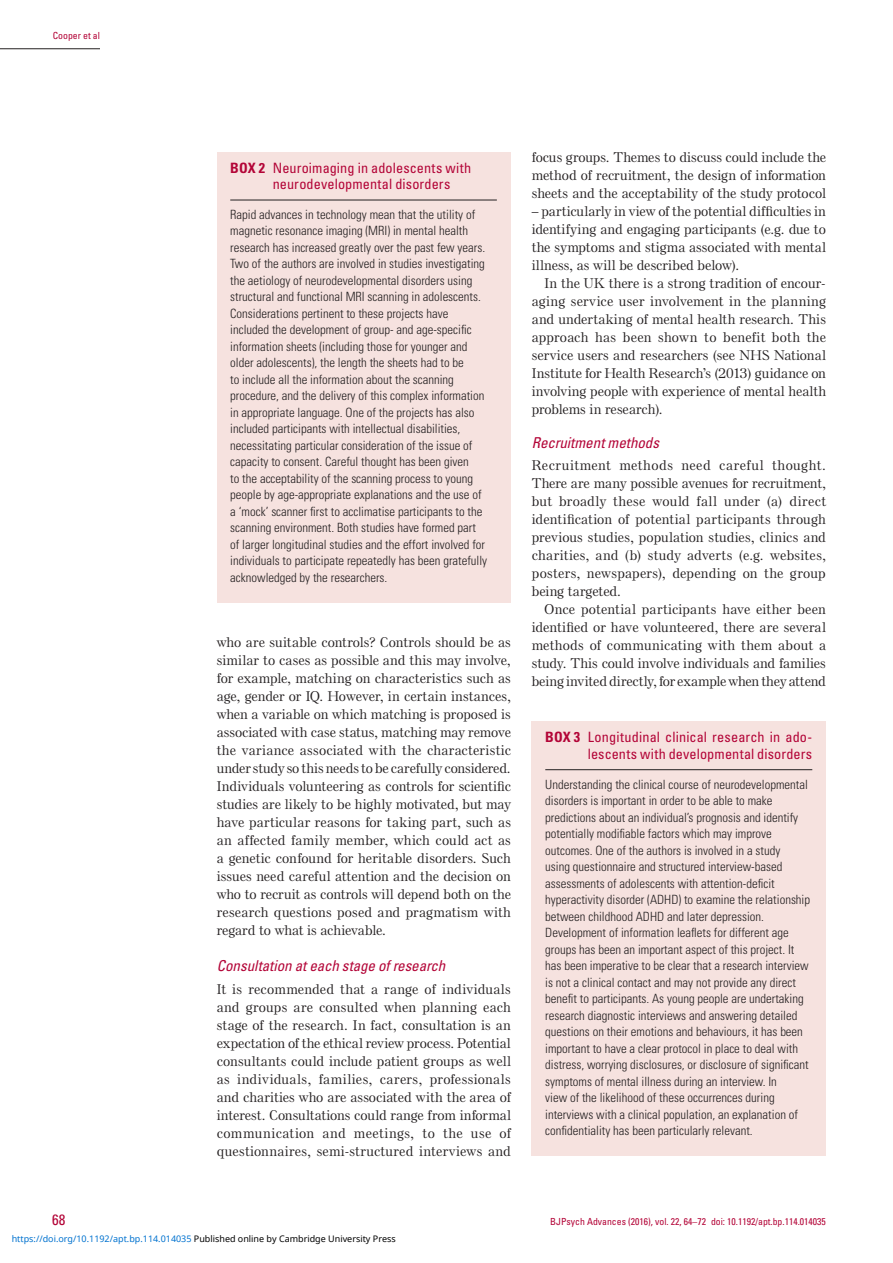
<style>
.page{position:relative;width:893px;height:1263px;background:#fff}
.page>*{position:absolute;margin:0;border:0;box-sizing:border-box;transform-origin:0 0}
.subhead_2{font:italic condensed 15px "Univers LT Std";color:#b30437}
.t1{font:condensed 15px "Univers LT Std";color:#b30437}
.Box_title{font:condensed 14.25px/16.5px "Univers LT Std";letter-spacing:.01em;color:#b30437;text-align:right}
.Body_text{font:500 13.5px/18px "Else NPL Std";letter-spacing:.015em;color:#231f20;text-align:justify}
._1st_para{font:500 13.5px/18px "Else NPL Std";letter-spacing:.025em;color:#231f20;text-align:justify}
.Box_copy{font:300 condensed 12.75px/16.5px "Univers LT Std";color:#231f20}
.t2{font:condensed 9.75px "Univers LT Std";color:#b30437}
.t3{font:9px "Noto Sans";color:#0172cf}
.s1{font-weight:700}
.s2{color:#000}
</style>
<div class="page">
<hr style="left:0;top:49px;width:100px;height:1px;background:#231f20">
<div style="left:532px;top:722px;width:294px;height:434px;background:#f6e2df"></div>
<hr style="left:545px;top:769px;width:267px;height:1px;background:#231f20">
<div style="left:217px;top:152px;width:293px;height:451px;background:#f6e2df"></div>
<hr style="left:230px;top:200px;width:267px;height:1px;background:#231f20">
<p class="t2" style="left:53px;top:30px;width:49px">Cooper et al</p>
<p class="Box_title" style="left:273px;top:159px;width:200px;text-align:left;text-indent:-42px"><span class="s1">BOX 2</span> Neuroimaging in adolescents with neurodevelopmental disorders</p>
<p class="Box_copy" style="left:230px;top:206px;width:258px">Rapid advances in technology mean that the utility of magnetic resonance imaging (MRI) in mental health research has increased greatly over the past few years.<br>Two of the authors are involved in studies investigating the aetiology of neurodevelopmental disorders using structural and functional MRI scanning in adolescents.<br>Considerations pertinent to these projects have included the development of group- and age-specific information sheets (including those for younger and older adolescents), the length the sheets had to be<br>to include all the information about the scanning procedure, and the delivery of this complex information in appropriate language. One of the projects has also included participants with intellectual disabilities, necessitating particular consideration of the issue of capacity to consent. Careful thought has been given<br>to the acceptability of the scanning process to young people by age-appropriate explanations and the use of a ‘mock’ scanner first to acclimatise participants to the scanning environment. Both studies have formed part of larger longitudinal studies and the effort involved for individuals to participate repeatedly has been gratefully acknowledged by the researchers.</p>
<p class="Body_text" style="left:217px;top:634px;width:296px">who are suitable controls? Controls should be as similar to cases as possible and this may involve, for example, matching on characteristics such as age, gender or IQ. However, in certain instances, when a variable on which matching is proposed is associated with case status, matching may remove the variance associated with the characteristic under study so this needs to be carefully considered.<br>Individuals volunteering as controls for scientific studies are likely to be highly motivated, but may have particular reasons for taking part, such as an affected family member, which could act as a genetic confound for heritable disorders. Such issues need careful attention and the decision on who to recruit as controls will depend both on the research questions posed and pragmatism with regard to what is achievable.</p>
<p class="subhead_2" style="left:217px;top:957px;width:230px">Consultation at each stage of research</p>
<p class="_1st_para" style="left:217px;top:980px;width:295px">It is recommended that a range of individuals and groups are consulted when planning each stage of the research. In fact, consultation is an expectation of the ethical review process. Potential consultants could include patient groups as well as individuals, families, carers, professionals and charities who are associated with the area of interest. Consultations could range from informal communication and meetings, to the use of questionnaires, semi-structured interviews and</p>
<p class="_1st_para" style="left:532px;top:148px;width:296px">focus groups. Themes to discuss could include the method of recruitment, the design of information sheets and the acceptability of the study protocol</p>
<p class="_1st_para" style="left:532px;top:202px;width:296px">– particularly in view of the potential difficulties in identifying and engaging participants (e.g. due to the symptoms and stigma associated with mental illness, as will be described below).</p>
<p class="Body_text" style="left:532px;top:274px;width:296px;text-indent:13px">In the UK there is a strong tradition of encour&shy;aging service user involvement in the planning and undertaking of mental health research. This approach has been shown to benefit both the service users and researchers (see NHS National Institute for Health Research’s (2013) guidance on involving people with experience of mental health problems in research).</p>
<p class="subhead_2" style="left:532px;top:433px;width:129px">Recruitment methods</p>
<p class="_1st_para" style="left:532px;top:457px;width:296px">Recruitment methods need careful thought.<br>There are many possible avenues for recruitment, but broadly these would fall under (a) direct identification of potential participants through previous studies, population studies, clinics and charities, and (b) study adverts (e.g. websites, posters, newspapers), depending on the group being targeted.</p>
<p class="Body_text" style="left:532px;top:601px;width:295px;text-indent:13px">Once potential participants have either been identified or have volunteered, there are several methods of communicating with them about a study. This could involve individuals and families being invited directly, for example when they attend</p>
<p class="Box_title" style="left:545px;top:729px;width:268px"><span class="s1">BOX 3</span> Longitudinal clinical research in ado&shy;lescents with developmental disorders</p>
<p class="Box_copy" style="left:545px;top:776px;width:266px">Understanding the clinical course of neurodevelopmental disorders is important in order to be able to make predictions about an individual’s prognosis and identify potentially modifiable factors which may improve outcomes. One of the authors is involved in a study<br>using questionnaire and structured interview-based assessments of adolescents with attention-deficit hyperactivity disorder (ADHD) to examine the relationship between childhood ADHD and later depression.<br>Development of information leaflets for different age groups has been an important aspect of this project. It has been imperative to be clear that a research interview is not a clinical contact and may not provide any direct benefit to participants. As young people are undertaking research diagnostic interviews and answering detailed questions on their emotions and behaviours, it has been important to have a clear protocol in place to deal with distress, worrying disclosures, or disclosure of significant symptoms of mental illness during an interview. In<br>view of the likelihood of these occurrences during interviews with a clinical population, an explanation of confidentiality has been particularly relevant.</p>
<p class="t1" style="left:52px;top:1210px;width:15px">68</p>
<p class="t2" style="left:550px;top:1216px;width:277px">BJPsych Advances (2016), vol. 22, 64–72 doi: 10.1192/apt.bp.114.014035</p>
<p class="t3" style="left:12px;top:1232px;width:386px">https://doi.org/10.1192/apt.bp.114.014035 <span class="s2">Published online by Cambridge University Press</span></p>
</div>
